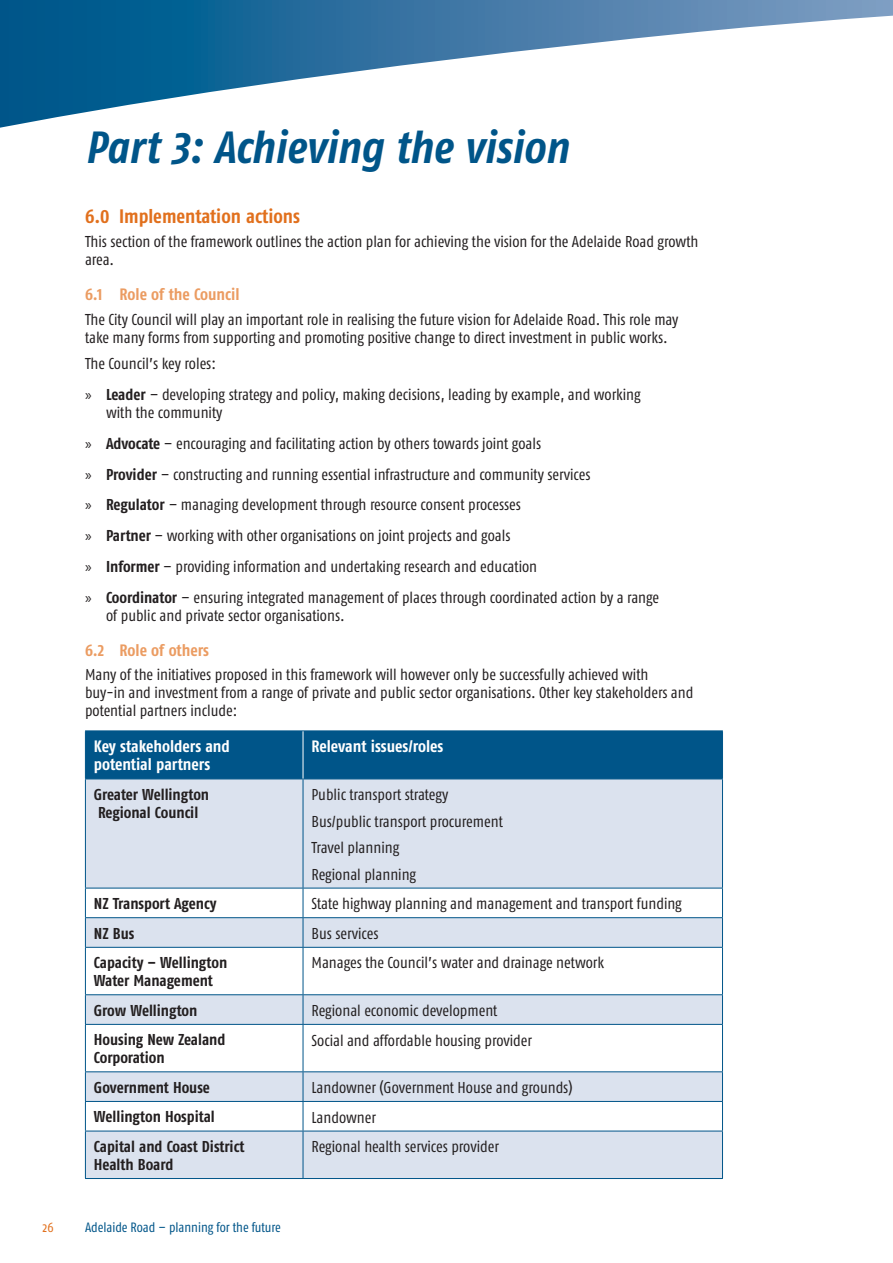
<style>
.page{position:relative;width:893px;height:1263px;background:#fff}
.page>*{position:absolute;margin:0;border:0;box-sizing:border-box;transform-origin:0 0}
.t1{font:italic 45px "Fago Co Bold Lf";letter-spacing:-.005em;color:#005589}
.t2{font:19.5px "Fago Co Bold Lf";color:#e1701d}
.t3{font:16.5px/18px "Fago Co Bold Lf";color:#fff}
.t4{font:16.5px "Fago Co Bold Lf";color:#eb9c62}
.t5{font:15.75px/30.8px "Fago Co";color:#231f20}
.t6{font:15.75px/18px "Fago Co Bold Lf";color:#231f20}
.t7{font:13.5px "Fago Co";letter-spacing:-.005em;color:#005589}
.t8{font:13.5px "Fago Co";color:#e1701d}
.s1{font-family:"Myriad Pro"}
.s2{font-family:"Fago Co Bold Lf"}
</style>
<div class="page">
<svg style="left:0;top:0;width:892px;height:128px"></svg>
<svg style="left:892px;top:0;width:1px;height:16px"></svg>
<div style="left:86px;top:731px;width:636px;height:47px;background:#005589"></div>
<svg style="left:86px;top:779px;width:636px;height:399px;fill:#dbe2ee"></svg>
<hr style="left:85px;top:730px;width:218px;height:1px;background:#005589">
<hr style="left:85px;top:731px;width:1px;height:47px;background:#005589">
<hr style="left:303px;top:730px;width:420px;height:1px;background:#005589">
<hr style="left:722px;top:731px;width:1px;height:47px;background:#005589">
<hr style="left:85px;top:778px;width:218px;height:1px;background:#005589">
<hr style="left:85px;top:779px;width:1px;height:109px;background:#005589">
<hr style="left:303px;top:778px;width:420px;height:1px;background:#005589">
<hr style="left:303px;top:779px;width:1px;height:109px;background:#005589">
<hr style="left:722px;top:779px;width:1px;height:109px;background:#005589">
<hr style="left:85px;top:888px;width:218px;height:1px;background:#005589">
<hr style="left:303px;top:888px;width:420px;height:1px;background:#005589">
<hr style="left:85px;top:917px;width:218px;height:1px;background:#005589">
<svg style="left:85px;top:888px;width:1px;height:59px"></svg>
<hr style="left:303px;top:917px;width:420px;height:1px;background:#005589">
<svg style="left:303px;top:888px;width:1px;height:59px"></svg>
<svg style="left:722px;top:888px;width:1px;height:59px"></svg>
<hr style="left:85px;top:947px;width:218px;height:1px;background:#005589">
<hr style="left:85px;top:948px;width:1px;height:46px;background:#005589">
<hr style="left:303px;top:947px;width:420px;height:1px;background:#005589">
<hr style="left:303px;top:948px;width:1px;height:46px;background:#005589">
<hr style="left:722px;top:948px;width:1px;height:46px;background:#005589">
<hr style="left:85px;top:994px;width:218px;height:1px;background:#005589">
<svg style="left:85px;top:995px;width:1px;height:29px"></svg>
<hr style="left:303px;top:994px;width:420px;height:1px;background:#005589">
<svg style="left:303px;top:995px;width:1px;height:29px"></svg>
<svg style="left:722px;top:995px;width:1px;height:29px"></svg>
<hr style="left:85px;top:1024px;width:218px;height:1px;background:#005589">
<hr style="left:85px;top:1025px;width:1px;height:46px;background:#005589">
<hr style="left:303px;top:1024px;width:420px;height:1px;background:#005589">
<hr style="left:303px;top:1025px;width:1px;height:46px;background:#005589">
<hr style="left:722px;top:1025px;width:1px;height:46px;background:#005589">
<hr style="left:85px;top:1071px;width:218px;height:1px;background:#005589">
<hr style="left:303px;top:1071px;width:420px;height:1px;background:#005589">
<hr style="left:85px;top:1101px;width:218px;height:1px;background:#005589">
<svg style="left:85px;top:1072px;width:1px;height:59px"></svg>
<hr style="left:303px;top:1101px;width:420px;height:1px;background:#005589">
<svg style="left:303px;top:1072px;width:1px;height:59px"></svg>
<svg style="left:722px;top:1072px;width:1px;height:59px"></svg>
<hr style="left:85px;top:1131px;width:218px;height:1px;background:#005589">
<hr style="left:85px;top:1131px;width:1px;height:47px;background:#005589">
<hr style="left:303px;top:1131px;width:420px;height:1px;background:#005589">
<hr style="left:303px;top:1131px;width:1px;height:47px;background:#005589">
<hr style="left:722px;top:1131px;width:1px;height:47px;background:#005589">
<hr style="left:85px;top:1178px;width:218px;height:1px;background:#005589">
<hr style="left:303px;top:1178px;width:420px;height:1px;background:#005589">
<hr style="left:303px;top:731px;width:1px;height:47px;background:#fff">
<h1 class="t1" style="left:85px;top:121px;width:485px">Part 3: Achieving the vision</h1>
<p class="t2" style="left:85px;top:205px;width:216px">6.0 Implementation actions</p>
<p class="t5" style="left:85px;top:233px;width:615px;line-height:18px">This section of the framework outlines the action plan for achieving the vision for the Adelaide Road growth area.</p>
<p class="t4" style="left:85px;top:285px;width:156px">6.1 Role of the Council</p>
<p class="t5" style="left:85px;top:310px;width:595px;line-height:18px">The City Council will play an important role in realising the future vision for Adelaide Road. This role may take many forms from supporting and promoting positive change to direct investment in public works.</p>
<p class="t5" style="left:85px;top:348px;width:557px">The Council’s key roles:<br><span class="s1">»</span> <span class="s2">Leader</span> – developing strategy and policy, making decisions, leading by example, and working</p>
<p class="t5" style="left:85px;top:397px;width:576px;text-indent:21px">with the community<br><span class="s1">»</span> <span class="s2">Advocate</span> – encouraging and facilitating action by others towards joint goals<br><span class="s1">»</span> <span class="s2">Provider</span> – constructing and running essential infrastructure and community services<br><span class="s1">»</span> <span class="s2">Regulator</span> – managing development through resource consent processes<br><span class="s1">»</span> <span class="s2">Partner</span> – working with other organisations on joint projects and goals<br><span class="s1">»</span> <span class="s2">Informer</span> – providing information and undertaking research and education<br><span class="s1">»</span> <span class="s2">Coordinator</span> – ensuring integrated management of places through coordinated action by a range</p>
<p class="t5" style="left:106px;top:600px;width:240px">of public and private sector organisations.</p>
<p class="t4" style="left:85px;top:640px;width:125px">6.2 Role of others</p>
<p class="t5" style="left:85px;top:665px;width:610px;line-height:18px">Many of the initiatives proposed in this framework will however only be successfully achieved with<br>buy-in and investment from a range of private and public sector organisations. Other key stakeholders and potential partners include:</p>
<p class="t3" style="left:94px;top:737px;width:138px">Key stakeholders and potential partners</p>
<p class="t3" style="left:312px;top:737px;width:133px">Relevant issues/roles</p>
<p class="t6" style="left:94px;top:785px;width:117px">Greater Wellington<br>Regional Council</p>
<p class="t5" style="left:312px;top:781px;width:193px;line-height:26.5px">Public transport strategy<br>Bus/public transport procurement<br>Travel planning<br>Regional planning</p>
<p class="t6" style="left:94px;top:894px;width:124px">NZ Transport Agency</p>
<p class="t5" style="left:312px;top:888px;width:372px">State highway planning and management and transport funding</p>
<p class="t6" style="left:94px;top:924px;width:42px">NZ Bus</p>
<p class="t5" style="left:312px;top:918px;width:68px">Bus services</p>
<p class="t6" style="left:94px;top:953px;width:135px">Capacity – Wellington<br>Water Management</p>
<p class="t5" style="left:312px;top:947px;width:294px">Manages the Council’s water and drainage network</p>
<p class="t6" style="left:94px;top:1001px;width:105px">Grow Wellington</p>
<p class="t5" style="left:312px;top:995px;width:188px">Regional economic development</p>
<p class="t6" style="left:94px;top:1031px;width:133px">Housing New Zealand<br>Corporation</p>
<p class="t5" style="left:312px;top:1024px;width:222px">Social and affordable housing provider</p>
<p class="t6" style="left:94px;top:1078px;width:117px">Government House</p>
<p class="t5" style="left:312px;top:1072px;width:263px">Landowner (Government House and grounds)</p>
<p class="t6" style="left:94px;top:1108px;width:122px">Wellington Hospital</p>
<p class="t5" style="left:312px;top:1101px;width:66px">Landowner</p>
<p class="t6" style="left:94px;top:1137px;width:152px">Capital and Coast District<br>Health Board</p>
<p class="t5" style="left:312px;top:1131px;width:189px">Regional health services provider</p>
<p class="t8" style="left:43px;top:1220px;width:13px">26</p>
<p class="t7" style="left:85px;top:1220px;width:197px">Adelaide Road – planning for the future</p>
</div>
